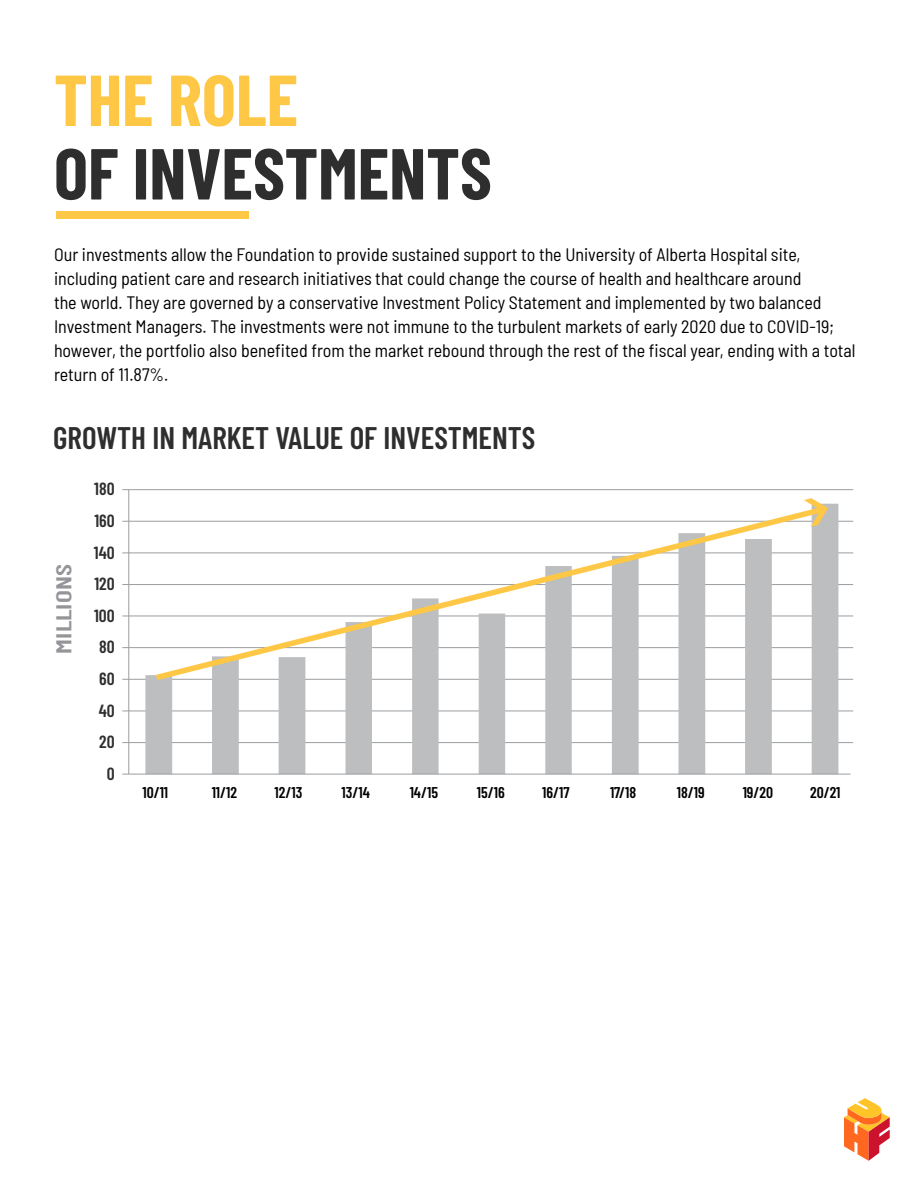
<style>
.page{position:relative;width:918px;height:1188px;background:#fff}
.page>*{position:absolute;margin:0;border:0;box-sizing:border-box;transform-origin:0 0}
.t1{font:700 72px "Barlow Condensed";color:#2e2e2f}
.t2{font:700 72px "Barlow Condensed";color:#fec745}
.t3{font:600 31.2px "Barlow Condensed";color:#2e2e2f}
.t4{font:600 21.45px "Barlow Condensed";color:#939598;scale:1.29 1}
.t5{font:semi-condensed 18px/24px "Barlow";color:#000}
.t6{font:600 17.55px "Barlow Condensed";color:#2e2e2f}
.t7{font:600 15.6px "Barlow Condensed";color:#000}
</style>
<div class="page">
<svg style="left:844px;top:1098px;width:46px;height:63px"></svg>
<div style="left:56px;top:212px;width:192px;height:7px;background:#fec745"></div>
<hr style="left:129px;top:742px;width:724px;height:1px;background:#9b9d9f">
<hr style="left:129px;top:711px;width:724px;height:1px;background:#9b9d9f">
<hr style="left:129px;top:679px;width:724px;height:1px;background:#9b9d9f">
<hr style="left:129px;top:647px;width:724px;height:1px;background:#9b9d9f">
<hr style="left:129px;top:616px;width:724px;height:1px;background:#9b9d9f">
<hr style="left:129px;top:584px;width:724px;height:1px;background:#9b9d9f">
<hr style="left:129px;top:553px;width:724px;height:1px;background:#9b9d9f">
<hr style="left:129px;top:521px;width:724px;height:1px;background:#9b9d9f">
<hr style="left:129px;top:489px;width:724px;height:1px;background:#9b9d9f">
<svg style="left:145px;top:504px;width:693px;height:270px"></svg>
<hr style="left:129px;top:490px;width:1px;height:284px;background:#9b9d9f">
<hr style="left:129px;top:774px;width:722px;height:1px;background:#9b9d9f">
<svg style="left:156px;top:498px;width:672px;height:182px"></svg>
<h1 class="t2" style="left:54px;top:49px;width:246px">THE ROLE</h1>
<h1 class="t1" style="left:54px;top:122px;width:439px">OF INVESTMENTS</h1>
<p class="t5" style="left:54px;top:241px;width:803px">Our investments allow the Foundation to provide sustained support to the University of Alberta Hospital site, including patient care and research initiatives that could change the course of health and healthcare around<br>the world. They are governed by a conservative Investment Policy Statement and implemented by two balanced Investment Managers. The investments were not immune to the turbulent markets of early 2020 due to COVID-19; however, the portfolio also benefited from the market rebound through the rest of the fiscal year, ending with a total return of 11.87%.</p>
<h2 class="t3" style="left:53px;top:415px;width:484px">GROWTH IN MARKET VALUE OF INVESTMENTS</h2>
<p class="t6" style="left:94px;top:477px;width:22px">180</p>
<p class="t6" style="left:94px;top:508px;width:22px">160</p>
<p class="t4" style="left:49px;top:654px;width:71px;rotate:-90deg">MILLIONS</p>
<p class="t6" style="left:94px;top:540px;width:22px">140</p>
<p class="t6" style="left:94px;top:571px;width:22px">120</p>
<p class="t6" style="left:94px;top:603px;width:22px">100</p>
<p class="t6" style="left:99px;top:635px;width:17px">80</p>
<p class="t6" style="left:99px;top:666px;width:17px">60</p>
<p class="t6" style="left:99px;top:698px;width:17px">40</p>
<p class="t6" style="left:99px;top:729px;width:17px">20</p>
<p class="t6" style="left:107px;top:761px;width:9px">0</p>
<p class="t7" style="left:143px;top:781px;width:27px">10/11</p>
<p class="t7" style="left:212px;top:781px;width:27px">11/12</p>
<p class="t7" style="left:275px;top:781px;width:29px">12/13</p>
<p class="t7" style="left:342px;top:781px;width:30px">13/14</p>
<p class="t7" style="left:410px;top:781px;width:30px">14/15</p>
<p class="t7" style="left:477px;top:781px;width:29px">15/16</p>
<p class="t7" style="left:542px;top:781px;width:29px">16/17</p>
<p class="t7" style="left:610px;top:781px;width:28px">17/18</p>
<p class="t7" style="left:677px;top:781px;width:29px">18/19</p>
<p class="t7" style="left:743px;top:781px;width:32px">19/20</p>
<p class="t7" style="left:810px;top:781px;width:32px">20/21</p>
</div>
